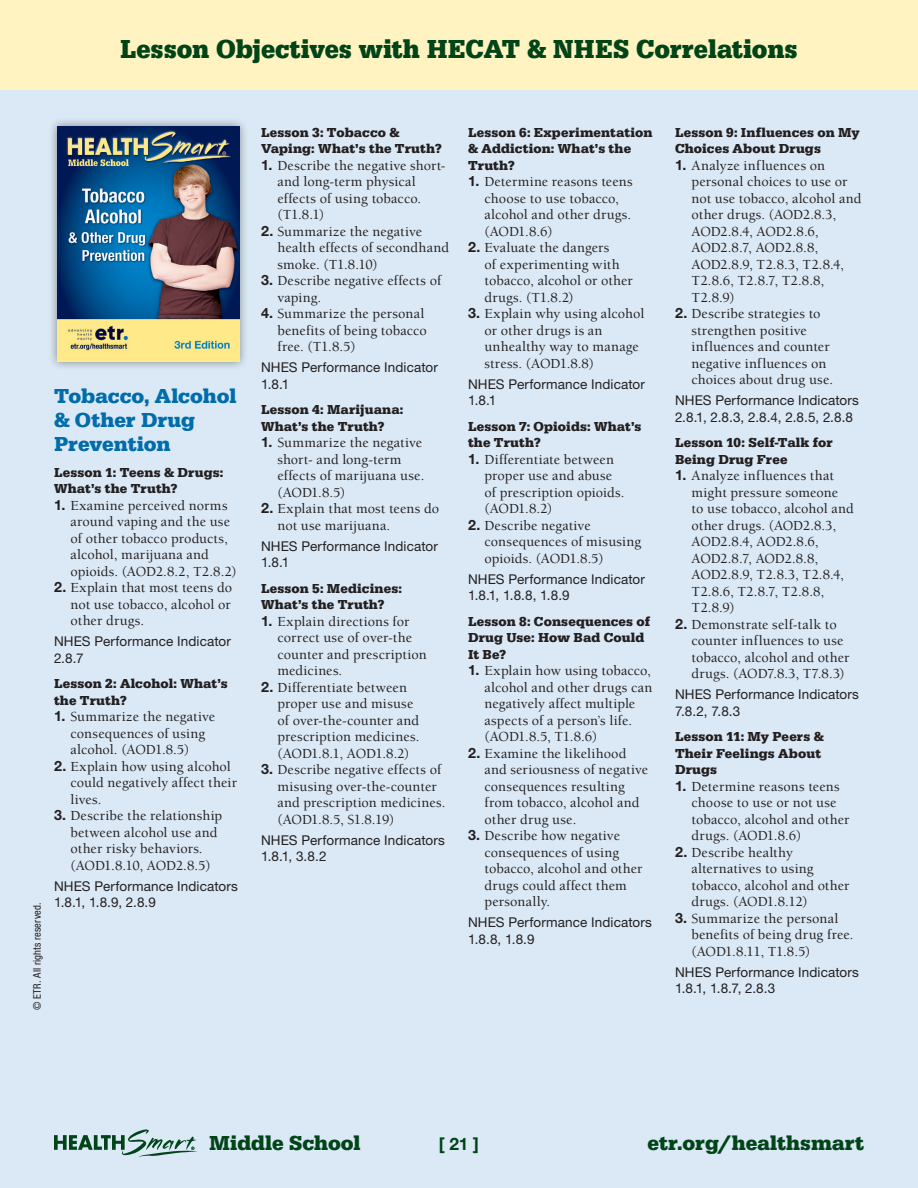
<style>
.page{position:relative;width:918px;height:1188px;background:#fef3c1}
.page>*{position:absolute;margin:0;border:0;box-sizing:border-box;transform-origin:0 0}
.t1{font:27px "URW Egyptienne T Bold Narr";color:#004418}
.SSC_subject{font:700 21px/24px "URW Egyptienne T";letter-spacing:-.005em;color:#006daa}
.t2{font:700 21px "URW Egyptienne T";color:#004418}
.t3{font:700 17.25px "Helvetica Neue";color:#004418}
.SSC_body{font:500 14.25px/16.5px "Berkeley";letter-spacing:.01em;color:#231f20}
.SSC_lesson_title{font:700 13.5px/16.5px "URW Egyptienne T";letter-spacing:.01em;color:#231f20}
.SSC_NHES_indicators{font:13.5px/16.5px "Helvetica Neue";letter-spacing:.01em;color:#231f20}
.t4{font:condensed 10.5px "Helvetica Neue";letter-spacing:.015em;color:#231f20}
.s1{font-family:"Helvetica Neue";font-weight:700}
</style>
<div class="page">
<div style="left:0;top:90px;width:918px;height:1098px;background:#dbe9f6"></div>
<div style="left:48px;top:116px;width:201px;height:255px;background:#231f20;opacity:.5"></div>
<img style="left:58px;top:126px;width:181px;height:235px">
<svg style="left:54px;top:1130px;width:143px;height:27px"></svg>
<h1 class="t1" style="left:120px;top:33px;width:679px">Lesson Objectives with HECAT &amp; NHES Correlations</h1>
<p class="t4" style="left:31px;top:1010px;width:109px;rotate:-90deg">© ETR. All rights reserved.</p>
<p class="SSC_subject" style="left:54px;top:384px;width:184px">Tobacco, Alcohol &amp; Other Drug<br>Prevention</p>
<p class="SSC_lesson_title" style="left:54px;top:464px;width:171px">Lesson 1: Teens &amp; Drugs:<br>What’s the Truth?</p>
<p class="SSC_body" style="left:70px;top:497px;width:168px;text-indent:-16px"><span class="s1">1.</span> Examine perceived norms around vaping and the use of other tobacco products, alcohol, marijuana and opioids. (AOD2.8.2, T2.8.2)</p>
<p class="SSC_body" style="left:70px;top:580px;width:163px;text-align:justify;text-indent:-16px"><span class="s1">2.</span> Explain that most teens do not use tobacco, alcohol or other drugs.</p>
<p class="SSC_NHES_indicators" style="left:54px;top:633px;width:179px">NHES Performance Indicator<br>2.8.7</p>
<p class="SSC_lesson_title" style="left:54px;top:675px;width:175px">Lesson 2: Alcohol: What’s the Truth?</p>
<p class="SSC_body" style="left:70px;top:709px;width:146px;text-indent:-16px"><span class="s1">1.</span> Summarize the negative consequences of using alcohol. (AOD1.8.5)</p>
<p class="SSC_body" style="left:70px;top:758px;width:168px;text-indent:-16px"><span class="s1">2.</span> Explain how using alcohol could negatively affect their lives.</p>
<p class="SSC_body" style="left:70px;top:808px;width:153px;text-indent:-16px"><span class="s1">3.</span> Describe the relationship between alcohol use and other risky behaviors. (AOD1.8.10, AOD2.8.5)</p>
<p class="SSC_NHES_indicators" style="left:54px;top:877px;width:186px">NHES Performance Indicators<br>1.8.1, 1.8.9, 2.8.9</p>
<p class="SSC_lesson_title" style="left:261px;top:124px;width:182px">Lesson 3: Tobacco &amp;<br>Vaping: What’s the Truth?</p>
<p class="SSC_body" style="left:278px;top:157px;width:170px;text-indent:-16px"><span class="s1">1.</span> Describe the negative short&shy;and long-term physical effects of using tobacco. (T1.8.1)</p>
<p class="SSC_body" style="left:278px;top:223px;width:173px;text-indent:-16px"><span class="s1">2.</span> Summarize the negative health effects of secondhand smoke. (T1.8.10)</p>
<p class="SSC_body" style="left:278px;top:273px;width:165px;text-indent:-16px"><span class="s1">3.</span> Describe negative effects of vaping.</p>
<p class="SSC_body" style="left:278px;top:306px;width:151px;text-indent:-16px"><span class="s1">4.</span> Summarize the personal benefits of being tobacco free. (T1.8.5)</p>
<p class="SSC_NHES_indicators" style="left:261px;top:359px;width:179px">NHES Performance Indicator<br>1.8.1</p>
<p class="SSC_lesson_title" style="left:261px;top:401px;width:144px">Lesson 4: Marijuana:<br>What’s the Truth?</p>
<p class="SSC_body" style="left:278px;top:435px;width:148px;text-indent:-16px"><span class="s1">1.</span> Summarize the negative short- and long-term effects of marijuana use. (AOD1.8.5)</p>
<p class="SSC_body" style="left:278px;top:501px;width:163px;text-indent:-16px"><span class="s1">2.</span> Explain that most teens do not use marijuana.</p>
<p class="SSC_NHES_indicators" style="left:261px;top:538px;width:179px">NHES Performance Indicator<br>1.8.1</p>
<p class="SSC_lesson_title" style="left:261px;top:580px;width:143px">Lesson 5: Medicines:<br>What’s the Truth?</p>
<p class="SSC_body" style="left:278px;top:613px;width:151px;text-indent:-16px"><span class="s1">1.</span> Explain directions for correct use of over-the counter and prescription medicines.</p>
<p class="SSC_body" style="left:278px;top:679px;width:143px;text-indent:-16px"><span class="s1">2.</span> Differentiate between proper use and misuse of over-the-counter and prescription medicines. (AOD1.8.1, AOD1.8.2)</p>
<p class="SSC_body" style="left:278px;top:762px;width:169px;text-indent:-16px"><span class="s1">3.</span> Describe negative effects of misusing over-the-counter and prescription medicines. (AOD1.8.5, S1.8.19)</p>
<p class="SSC_NHES_indicators" style="left:261px;top:832px;width:186px">NHES Performance Indicators<br>1.8.1, 3.8.2</p>
<p class="SSC_lesson_title" style="left:468px;top:124px;width:186px">Lesson 6: Experimentation &amp; Addiction: What’s the<br>Truth?</p>
<p class="SSC_body" style="left:484px;top:174px;width:150px;text-indent:-16px"><span class="s1">1.</span> Determine reasons teens choose to use tobacco, alcohol and other drugs. (AOD1.8.6)</p>
<p class="SSC_body" style="left:484px;top:240px;width:150px;text-indent:-16px"><span class="s1">2.</span> Evaluate the dangers<br>of experimenting with tobacco, alcohol or other drugs. (T1.8.2)</p>
<p class="SSC_body" style="left:484px;top:306px;width:161px;text-indent:-16px"><span class="s1">3.</span> Explain why using alcohol or other drugs is an unhealthy way to manage stress. (AOD1.8.8)</p>
<p class="SSC_NHES_indicators" style="left:468px;top:376px;width:179px">NHES Performance Indicator<br>1.8.1</p>
<p class="SSC_lesson_title" style="left:468px;top:418px;width:175px">Lesson 7: Opioids: What’s the Truth?</p>
<p class="SSC_body" style="left:484px;top:451px;width:141px;text-indent:-16px"><span class="s1">1.</span> Differentiate between proper use and abuse of prescription opioids. (AOD1.8.2)</p>
<p class="SSC_body" style="left:484px;top:517px;width:158px;text-indent:-16px"><span class="s1">2.</span> Describe negative consequences of misusing opioids. (AOD1.8.5)</p>
<p class="SSC_NHES_indicators" style="left:468px;top:571px;width:179px">NHES Performance Indicator<br>1.8.1, 1.8.8, 1.8.9</p>
<p class="SSC_lesson_title" style="left:468px;top:613px;width:184px">Lesson 8: Consequences of<br>Drug Use: How Bad Could<br>It Be?</p>
<p class="SSC_body" style="left:484px;top:663px;width:169px;text-indent:-16px"><span class="s1">1.</span> Explain how using tobacco, alcohol and other drugs can negatively affect multiple aspects of a person’s life. (AOD1.8.5, T1.8.6)</p>
<p class="SSC_body" style="left:484px;top:745px;width:165px;text-indent:-16px"><span class="s1">2.</span> Examine the likelihood and seriousness of negative consequences resulting from tobacco, alcohol and other drug use.</p>
<p class="SSC_body" style="left:484px;top:828px;width:160px;text-indent:-16px"><span class="s1">3.</span> Describe how negative consequences of using tobacco, alcohol and other drugs could affect them personally.</p>
<p class="SSC_NHES_indicators" style="left:468px;top:914px;width:186px">NHES Performance Indicators<br>1.8.8, 1.8.9</p>
<p class="SSC_lesson_title" style="left:675px;top:124px;width:186px">Lesson 9: Influences on My<br>Choices About Drugs</p>
<p class="SSC_body" style="left:692px;top:157px;width:171px;text-indent:-16px"><span class="s1">1.</span> Analyze influences on personal choices to use or not use tobacco, alcohol and other drugs. (AOD2.8.3,<br>AOD2.8.4, AOD2.8.6,<br>AOD2.8.7, AOD2.8.8,<br>AOD2.8.9, T2.8.3, T2.8.4,<br>T2.8.6, T2.8.7, T2.8.8,<br>T2.8.9)</p>
<p class="SSC_body" style="left:692px;top:306px;width:143px;text-indent:-16px"><span class="s1">2.</span> Describe strategies to strengthen positive influences and counter negative influences on choices about drug use.</p>
<p class="SSC_NHES_indicators" style="left:675px;top:392px;width:186px">NHES Performance Indicators<br>2.8.1, 2.8.3, 2.8.4, 2.8.5, 2.8.8</p>
<p class="SSC_lesson_title" style="left:675px;top:434px;width:159px">Lesson 10: Self-Talk for<br>Being Drug Free</p>
<p class="SSC_body" style="left:692px;top:468px;width:164px;text-indent:-16px"><span class="s1">1.</span> Analyze influences that might pressure someone to use tobacco, alcohol and other drugs. (AOD2.8.3,<br>AOD2.8.4, AOD2.8.6,<br>AOD2.8.7, AOD2.8.8,<br>AOD2.8.9, T2.8.3, T2.8.4,<br>T2.8.6, T2.8.7, T2.8.8,<br>T2.8.9)</p>
<p class="SSC_body" style="left:692px;top:616px;width:160px;text-indent:-16px"><span class="s1">2.</span> Demonstrate self-talk to counter influences to use tobacco, alcohol and other drugs. (AOD7.8.3, T7.8.3)</p>
<p class="SSC_NHES_indicators" style="left:675px;top:686px;width:186px">NHES Performance Indicators<br>7.8.2, 7.8.3</p>
<p class="SSC_lesson_title" style="left:675px;top:728px;width:150px">Lesson 11: My Peers &amp;<br>Their Feelings About<br>Drugs</p>
<p class="SSC_body" style="left:692px;top:778px;width:160px;text-indent:-16px"><span class="s1">1.</span> Determine reasons teens choose to use or not use tobacco, alcohol and other drugs. (AOD1.8.6)</p>
<p class="SSC_body" style="left:692px;top:844px;width:160px;text-indent:-16px"><span class="s1">2.</span> Describe healthy alternatives to using tobacco, alcohol and other drugs. (AOD1.8.12)</p>
<p class="SSC_body" style="left:692px;top:910px;width:164px;text-indent:-16px"><span class="s1">3.</span> Summarize the personal benefits of being drug free. (AOD1.8.11, T1.8.5)</p>
<p class="SSC_NHES_indicators" style="left:675px;top:964px;width:186px">NHES Performance Indicators<br>1.8.1, 1.8.7, 2.8.3</p>
<h2 class="t2" style="left:209px;top:1130px;width:153px">Middle School</h2>
<p class="t3" style="left:439px;top:1133px;width:42px">[ 21 ]</p>
<h2 class="t2" style="left:647px;top:1130px;width:218px">etr.org/healthsmart</h2>
</div>
